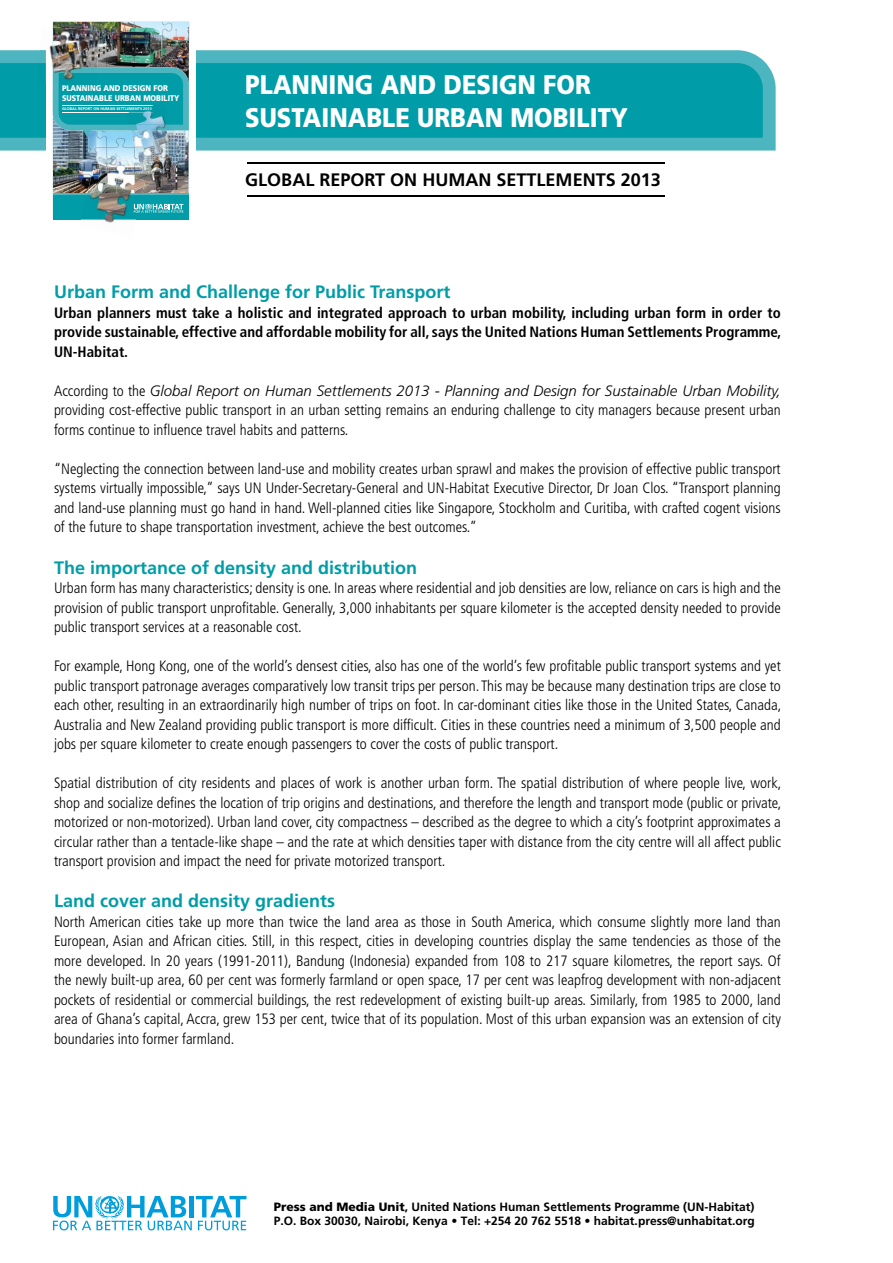
<style>
.page{position:relative;width:893px;height:1263px;background:#fff}
.page>*{position:absolute;margin:0;border:0;box-sizing:border-box;transform-origin:0 0}
.t1{font:900 27px/32.4px "Frutiger LT Std";color:#fff;scale:.88 1}
.t2{font:700 18px "Frutiger LT Std";color:#009da7}
.t3{font:700 18px "Frutiger LT Std";color:#000}
.t4{font:300 condensed 15px/19.5px "Frutiger LT Std";color:#000;text-align:justify}
.t5{font:700 condensed 15px/19.5px "Frutiger LT Std";color:#000;text-align:justify}
.t6{font:700 12px/14.4px "Frutiger LT Std";color:#000}
.t7{font:900 8.25px/9.9px "Frutiger LT Std";color:#fff;scale:.88 1}
.t8{font:700 3.9px "Frutiger LT Std";color:#fff}
.t9{font:700 3.75px "Frutiger LT Std";color:#fff}
.s1{font-style:italic;font-stretch:normal}
.s2{font-weight:900}
</style>
<div class="page">
<svg style="left:0;top:50px;width:776px;height:101px;background:#18a4ae"></svg>
<hr style="left:247px;top:163px;width:417px;height:1px;background:#000">
<hr style="left:247px;top:195px;width:417px;height:1px;background:#000">
<div style="left:46px;top:15px;width:149px;height:211px;background:#fff"></div>
<img style="left:38px;top:63px;width:8px;height:21px">
<svg style="left:39px;top:50px;width:7px;height:13px"></svg>
<img style="left:49px;top:27px;width:4px;height:58px">
<img style="left:79px;top:219px;width:35px;height:4px">
<img style="left:53px;top:22px;width:136px;height:197px">
<img style="left:87px;top:194px;width:55px;height:1px">
<img style="left:81px;top:219px;width:55px;height:1px">
<svg style="left:53px;top:1196px;width:193px;height:34px"></svg>
<p class="t7" style="left:62px;top:83px;width:135px">PLANNING AND DESIGN FOR<br>SUSTAINABLE URBAN MOBILITY</p>
<p class="t8" style="left:62px;top:106px;width:91px">GLOBAL REPORT ON HUMAN SETTLEMENTS 2013</p>
<p class="t9" style="left:59px;top:108px;width:88px">GLOBAL REPORT ON HUMAN SETTLEMENTS 2013</p>
<h1 class="t1" style="left:245px;top:69px;width:437px">PLANNING AND DESIGN FOR<br>SUSTAINABLE URBAN MOBILITY</h1>
<p class="t3" style="left:245px;top:169px;width:417px">GLOBAL REPORT ON HUMAN SETTLEMENTS 2013</p>
<p class="t2" style="left:54px;top:282px;width:398px">Urban Form and Challenge for Public Transport</p>
<p class="t5" style="left:54px;top:303px;width:729px">Urban planners must take a holistic and integrated approach to urban mobility, including urban form in order to provide sustainable, effective and affordable mobility for all, says the United Nations Human Settlements Programme, UN-Habitat.</p>
<p class="t4" style="left:54px;top:381px;width:728px">According to the <span class="s1">Global Report on Human Settlements 2013 - Planning and Design for Sustainable Urban Mobility, </span>providing cost-effective public transport in an urban setting remains an enduring challenge to city managers because present urban forms continue to influence travel habits and patterns.</p>
<p class="t4" style="left:54px;top:459px;width:728px">“Neglecting the connection between land-use and mobility creates urban sprawl and makes the provision of effective public transport systems virtually impossible,” says UN Under-Secretary-General and UN-Habitat Executive Director, Dr Joan Clos. “Transport planning and land-use planning must go hand in hand. Well-planned cities like Singapore, Stockholm and Curitiba, with crafted cogent visions of the future to shape transportation investment, achieve the best outcomes.”</p>
<p class="t2" style="left:54px;top:557px;width:365px">The importance of density and distribution</p>
<p class="t4" style="left:54px;top:578px;width:728px">Urban form has many characteristics; density is one. In areas where residential and job densities are low, reliance on cars is high and the provision of public transport unprofitable. Generally, 3,000 inhabitants per square kilometer is the accepted density needed to provide public transport services at a reasonable cost.</p>
<p class="t4" style="left:54px;top:656px;width:729px">For example, Hong Kong, one of the world’s densest cities, also has one of the world’s few profitable public transport systems and yet public transport patronage averages comparatively low transit trips per person. This may be because many destination trips are close to each other, resulting in an extraordinarily high number of trips on foot. In car-dominant cities like those in the United States, Canada, Australia and New Zealand providing public transport is more difficult. Cities in these countries need a minimum of 3,500 people and jobs per square kilometer to create enough passengers to cover the costs of public transport.</p>
<p class="t4" style="left:54px;top:773px;width:729px">Spatial distribution of city residents and places of work is another urban form. The spatial distribution of where people live, work, shop and socialize defines the location of trip origins and destinations, and therefore the length and transport mode (public or private, motorized or non-motorized). Urban land cover, city compactness – described as the degree to which a city’s footprint approximates a circular rather than a tentacle-like shape – and the rate at which densities taper with distance from the city centre will all affect public transport provision and impact the need for private motorized transport.</p>
<p class="t2" style="left:54px;top:890px;width:283px">Land cover and density gradients</p>
<p class="t4" style="left:54px;top:912px;width:728px">North American cities take up more than twice the land area as those in South America, which consume slightly more land than European, Asian and African cities. Still, in this respect, cities in developing countries display the same tendencies as those of the more developed. In 20 years (1991-2011), Bandung (Indonesia) expanded from 108 to 217 square kilometres, the report says. Of the newly built-up area, 60 per cent was formerly farmland or open space, 17 per cent was leapfrog development with non-adjacent pockets of residential or commercial buildings, the rest redevelopment of existing built-up areas. Similarly, from 1985 to 2000, land area of Ghana’s capital, Accra, grew 153 per cent, twice that of its population. Most of this urban expansion was an extension of city boundaries into former farmland.</p>
<p class="t6" style="left:274px;top:1199px;width:483px"><span class="s2">Press and Media Unit</span>, United Nations Human Settlements Programme (UN-Habitat)<br>P.O. Box 30030, Nairobi, Kenya • Tel: +254 20 762 5518 • habitat.press@unhabitat.org</p>
</div>
